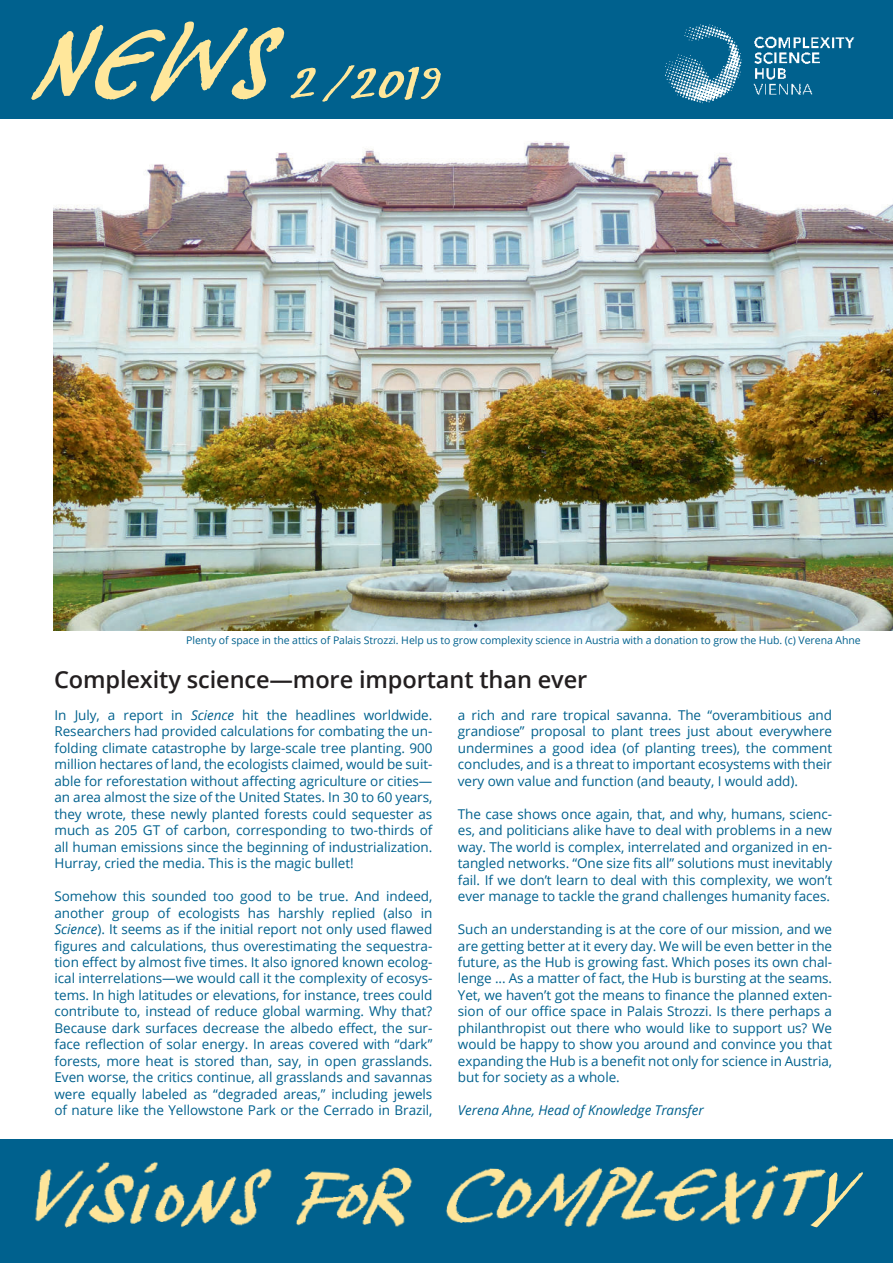
<style>
.page{position:relative;width:893px;height:1263px;background:#fff}
.page>*{position:absolute;margin:0;border:0;box-sizing:border-box;transform-origin:0 0}
.t1{font:600 23.55px "Open Sans";letter-spacing:-.005em;color:#231f20}
.t2{font:13.5px/16.5px "Open Sans";letter-spacing:-.005em;color:#00618e;text-align:justify}
.t3{font:italic 13.5px "Open Sans";letter-spacing:-.005em;color:#00618e}
.t4{font:10.5px "Open Sans";letter-spacing:-.005em;color:#00618e}
.s1{font-style:italic}
</style>
<div class="page">
<div style="left:0;top:1140px;width:893px;height:123px;background:#00618e"></div>
<div style="left:0;top:0;width:893px;height:118px;background:#00618e"></div>
<img style="left:35px;top:1161px;width:237px;height:67px">
<img style="left:296px;top:1167px;width:117px;height:60px">
<img style="left:445px;top:1165px;width:381px;height:63px">
<svg style="left:810px;top:1172px;width:53px;height:56px"></svg>
<img style="left:53px;top:141px;width:840px;height:489px">
<svg style="left:31px;top:22px;width:253px;height:80px"></svg>
<svg style="left:322px;top:65px;width:119px;height:37px"></svg>
<svg style="left:290px;top:68px;width:26px;height:31px"></svg>
<img style="left:665px;top:24px;width:190px;height:80px">
<p class="t4" style="left:186px;top:636px;width:676px">Plenty of space in the attics of Palais Strozzi. Help us to grow complexity science in Austria with a donation to grow the Hub. (c) Verena Ahne</p>
<h1 class="t1" style="left:54px;top:670px;width:535px">Complexity science—more important than ever</h1>
<p class="t2" style="left:458px;top:706px;width:376px">a rich and rare tropical savanna. The “overambitious and grandiose” proposal to plant trees just about everywhere undermines a good idea (of planting trees), the comment concludes, and is a threat to important ecosystems with their very own value and function (and beauty, I would add).</p>
<p class="t2" style="left:458px;top:807px;width:376px">The case shows once again, that, and why, humans, scienc&shy;es, and politicians alike have to deal with problems in a new way. The world is complex, interrelated and organized in en&shy;tangled networks. “One size fits all” solutions must inevitably fail. If we don’t learn to deal with this complexity, we won’t ever manage to tackle the grand challenges humanity faces.</p>
<p class="t2" style="left:458px;top:922px;width:376px">Such an understanding is at the core of our mission, and we are getting better at it every day. We will be even better in the future, as the Hub is growing fast. Which poses its own chal&shy;lenge ... As a matter of fact, the Hub is bursting at the seams.<br>Yet, we haven’t got the means to finance the planned exten&shy;sion of our office space in Palais Strozzi. Is there perhaps a philanthropist out there who would like to support us? We would be happy to show you around and convince you that expanding the Hub is a benefit not only for science in Austria, but for society as a whole.</p>
<p class="t3" style="left:458px;top:1105px;width:247px">Verena Ahne, Head of Knowledge Transfer</p>
<p class="t2" style="left:55px;top:708px;width:379px">In July, a report in <span class="s1">Science</span> hit the headlines worldwide.<br>Researchers had provided calculations for combating the un&shy;folding climate catastrophe by large-scale tree planting. 900 million hectares of land, the ecologists claimed, would be suit&shy;able for reforestation without affecting agriculture or cities— an area almost the size of the United States. In 30 to 60 years, they wrote, these newly planted forests could sequester as much as 205 GT of carbon, corresponding to two-thirds of all human emissions since the beginning of industrialization.<br>Hurray, cried the media. This is the magic bullet!</p>
<p class="t2" style="left:55px;top:889px;width:379px">Somehow this sounded too good to be true. And indeed, another group of ecologists has harshly replied (also in <span class="s1">Science</span>). It seems as if the initial report not only used flawed figures and calculations, thus overestimating the sequestra&shy;tion effect by almost five times. It also ignored known ecolog&shy;ical interrelations—we would call it the complexity of ecosys&shy;tems. In high latitudes or elevations, for instance, trees could contribute to, instead of reduce global warming. Why that?<br>Because dark surfaces decrease the albedo effect, the sur&shy;face reflection of solar energy. In areas covered with “dark” forests, more heat is stored than, say, in open grasslands.<br>Even worse, the critics continue, all grasslands and savannas were equally labeled as “degraded areas,” including jewels of nature like the Yellowstone Park or the Cerrado in Brazil,</p>
</div>
